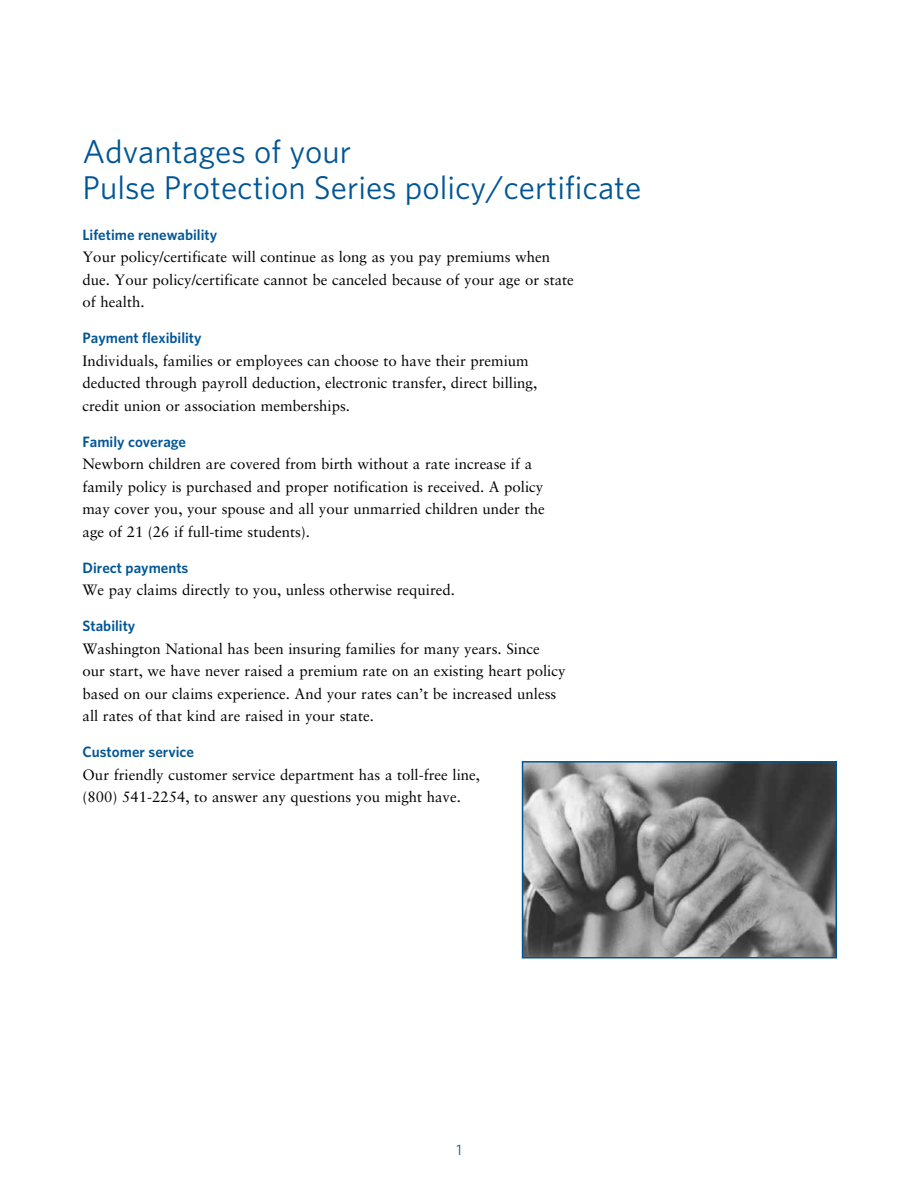
<style>
.page{position:relative;width:918px;height:1188px;background:#fff}
.page>*{position:absolute;margin:0;border:0;box-sizing:border-box;transform-origin:0 0}
.t1{font:33px/36px "Whitney";color:#005695}
.t2{font:15px/22.5px "Sabon";color:#000}
.t3{font:600 15px "Whitney";color:#005695}
.t4{font:15px "Whitney";color:#005695}
</style>
<div class="page">
<img style="left:525px;top:764px;width:309px;height:191px">
<div style="left:522px;top:761px;width:315px;height:197px;border:2px solid #005695"></div>
<h1 class="t1" style="left:82px;top:133px;width:560px">Advantages of your<br>Pulse Protection Series policy/certificate</h1>
<p class="t3" style="left:82px;top:225px;width:136px">Lifetime renewability</p>
<p class="t2" style="left:82px;top:245px;width:493px">Your policy/certificate will continue as long as you pay premiums when due. Your policy/certificate cannot be canceled because of your age or state of health.</p>
<p class="t3" style="left:82px;top:329px;width:121px">Payment flexibility</p>
<p class="t2" style="left:82px;top:349px;width:456px">Individuals, families or employees can choose to have their premium deducted through payroll deduction, electronic transfer, direct billing, credit union or association memberships.</p>
<p class="t3" style="left:82px;top:432px;width:105px">Family coverage</p>
<p class="t2" style="left:82px;top:452px;width:464px">Newborn children are covered from birth without a rate increase if a family policy is purchased and proper notification is received. A policy may cover you, your spouse and all your unmarried children under the age of 21 (26 if full-time students).</p>
<p class="t3" style="left:82px;top:558px;width:107px">Direct payments</p>
<p class="t2" style="left:82px;top:578px;width:374px">We pay claims directly to you, unless otherwise required.</p>
<p class="t3" style="left:82px;top:617px;width:54px">Stability</p>
<p class="t2" style="left:82px;top:637px;width:485px">Washington National has been insuring families for many years. Since our start, we have never raised a premium rate on an existing heart policy based on our claims experience. And your rates can’t be increased unless all rates of that kind are raised in your state.</p>
<p class="t3" style="left:82px;top:743px;width:113px">Customer service</p>
<p class="t2" style="left:82px;top:763px;width:399px">Our friendly customer service department has a toll-free line, (800) 541-2254, to answer any questions you might have.</p>
<p class="t4" style="left:456px;top:1141px;width:7px">1</p>
</div>
